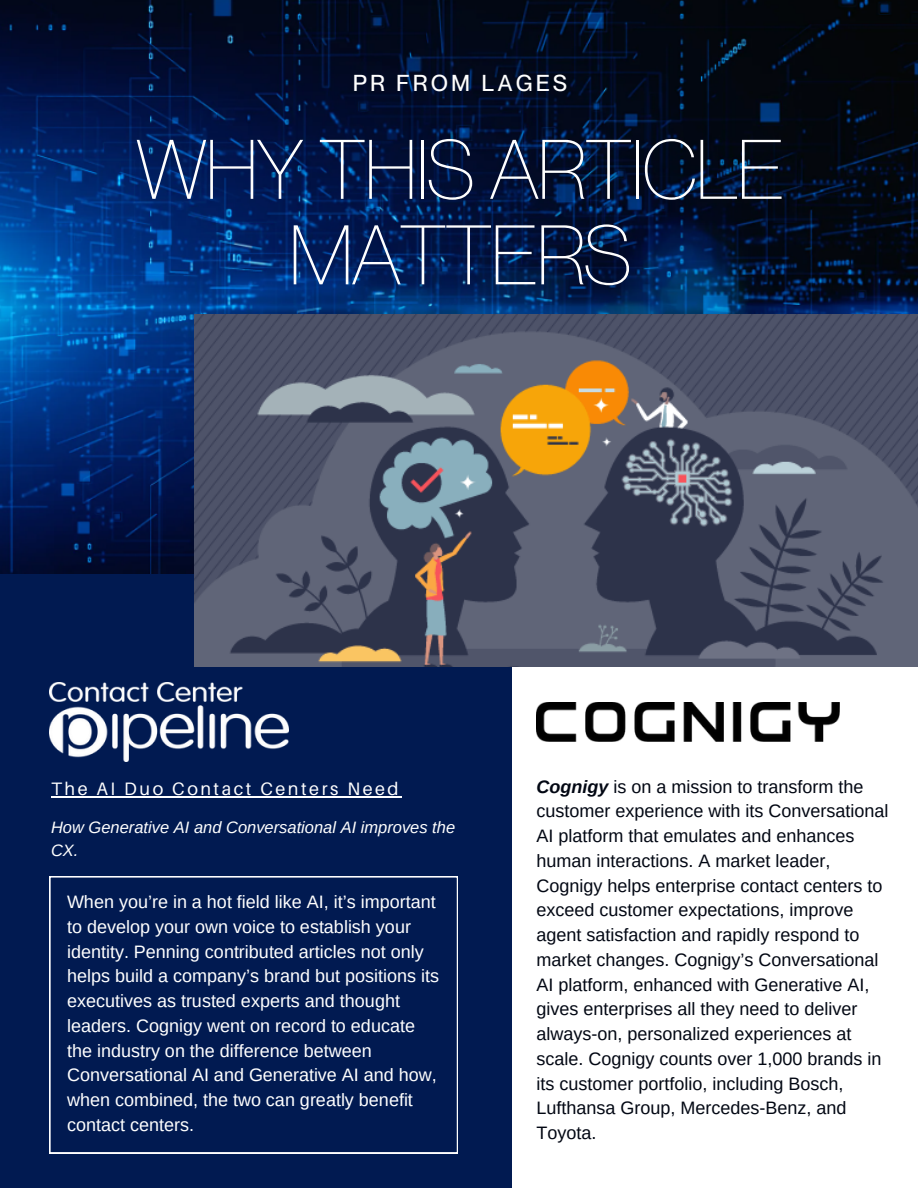
<style>
.page{position:relative;width:918px;height:1188px;background:#fff}
.page>*{position:absolute;margin:0;border:0;box-sizing:border-box;transform-origin:0 0}
.t1{font:300 82.5px/85.5px "Neue Montreal";letter-spacing:-.03em;color:#fefefe;text-align:center}
.t2{font:500 22.5px "Neue Montreal";letter-spacing:.16em;color:#fefefe}
.t3{font:18px/24.8px "Arimo";color:#020713}
.t4{font:18px/24.8px "Arimo";color:#fff}
.t5{font:18px "Aileron";letter-spacing:.14em;color:#fff}
.t6{font:italic 16.5px/22.5px "Arimo";color:#fff}
.s1{font-weight:700;font-style:italic}
</style>
<div class="page">
<div style="left:0;top:545px;width:512px;height:643px;background:#011a51"></div>
<img style="left:0;top:0;width:918px;height:574px">
<img style="left:194px;top:315px;width:724px;height:352px">
<svg style="left:50px;top:876px;width:408px;height:277px"></svg>
<img style="left:50px;top:682px;width:238px;height:80px">
<img style="left:536px;top:702px;width:303px;height:40px">
<hr style="left:51px;top:796px;width:350px;height:1px;background:#fff">
<p class="t2" style="left:353px;top:69px;width:216px">PR FROM LAGES</p>
<p class="t1" style="left:136px;top:125px;width:650px">WHY THIS ARTICLE<br>MATTERS</p>
<p class="t5" style="left:51px;top:777px;width:349px">The AI Duo Contact Centers Need</p>
<p class="t6" style="left:51px;top:816px;width:406px">How Generative AI and Conversational AI improves the<br>CX.</p>
<p class="t4" style="left:67px;top:889px;width:373px">When you’re in a hot field like AI, it’s important to develop your own voice to establish your identity. Penning contributed articles not only helps build a company’s brand but positions its executives as trusted experts and thought leaders. Cognigy went on record to educate the industry on the difference between Conversational AI and Generative AI and how, when combined, the two can greatly benefit contact centers.</p>
<p class="t3" style="left:536px;top:774px;width:353px"><span class="s1">Cognigy</span> is on a mission to transform the customer experience with its Conversational AI platform that emulates and enhances human interactions. A market leader, Cognigy helps enterprise contact centers to exceed customer expectations, improve agent satisfaction and rapidly respond to market changes. Cognigy’s Conversational AI platform, enhanced with Generative AI, gives enterprises all they need to deliver always-on, personalized experiences at scale. Cognigy counts over 1,000 brands in its customer portfolio, including Bosch, Lufthansa Group, Mercedes-Benz, and Toyota.</p>
</div>
